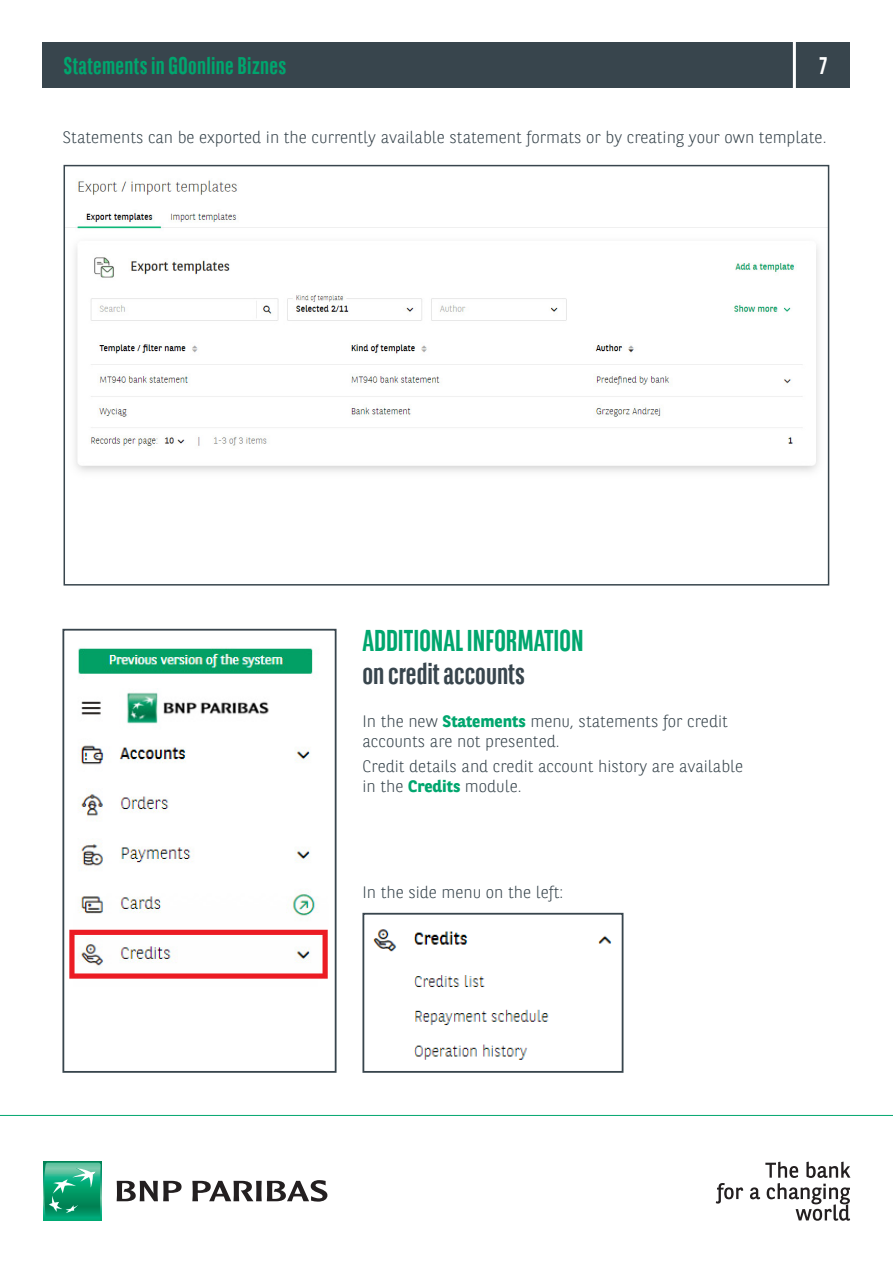
<style>
.page{position:relative;width:893px;height:1263px;background:#fff}
.page>*{position:absolute;margin:0;border:0;box-sizing:border-box;transform-origin:0 0}
.TYTUŁY_SEKCJI{font:700 30px/33px "BNPP Sans Condensed";color:#00a66e}
.t1{font:700 24px "BNPP Sans Condensed";letter-spacing:.015em;color:#00a66e}
.t2{font:700 24px "BNPP Sans Condensed";color:#fff}
.TEXT_BASIC{font:300 16.5px/19.5px "BNPP Sans";color:#38454d}
.s1{color:#38454d}
.s2{font-weight:700;color:#00a66e}
</style>
<div class="page">
<div style="left:43px;top:43px;width:807px;height:45px;background:#38454d"></div>
<svg style="left:117px;top:1181px;width:65px;height:20px"></svg>
<svg style="left:192px;top:1180px;width:135px;height:21px"></svg>
<svg style="left:43px;top:1161px;width:59px;height:59px"></svg>
<svg style="left:44px;top:1163px;width:57px;height:55px;background:#2dab82"></svg>
<hr style="left:0;top:1115px;width:893px;height:1px;background:#00a66e">
<hr style="left:793px;top:41px;width:3px;height:48px;background:#fff">
<svg style="left:716px;top:1183px;width:27px;height:20px"></svg>
<svg style="left:750px;top:1161px;width:100px;height:60px"></svg>
<img style="left:67px;top:180px;width:759px;height:292px">
<div style="left:64px;top:165px;width:765px;height:420px;border:2px solid #38454d"></div>
<img style="left:69px;top:648px;width:259px;height:331px">
<div style="left:62px;top:629px;width:275px;height:444px;border:2px solid #38454d"></div>
<img style="left:373px;top:929px;width:239px;height:131px">
<div style="left:362px;top:913px;width:261px;height:160px;border:2px solid #38454d"></div>
<h2 class="t1" style="left:64px;top:52px;width:224px">Statements in GOonline Biznes</h2>
<h2 class="t2" style="left:819px;top:52px;width:9px">7</h2>
<p class="TEXT_BASIC" style="left:62px;top:126px;width:765px">Statements can be exported in the currently available statement formats or by creating your own template.</p>
<p class="TYTUŁY_SEKCJI" style="left:362px;top:624px;width:223px">ADDITIONAL INFORMATION <span class="s1">on credit accounts</span></p>
<p class="TEXT_BASIC" style="left:362px;top:711px;width:367px">In the new <span class="s2">Statements</span> menu, statements for credit accounts are not presented.</p>
<p class="TEXT_BASIC" style="left:362px;top:756px;width:382px">Credit details and credit account history are available in the <span class="s2">Credits</span> module.</p>
<p class="TEXT_BASIC" style="left:362px;top:881px;width:202px">In the side menu on the left:</p>
</div>
